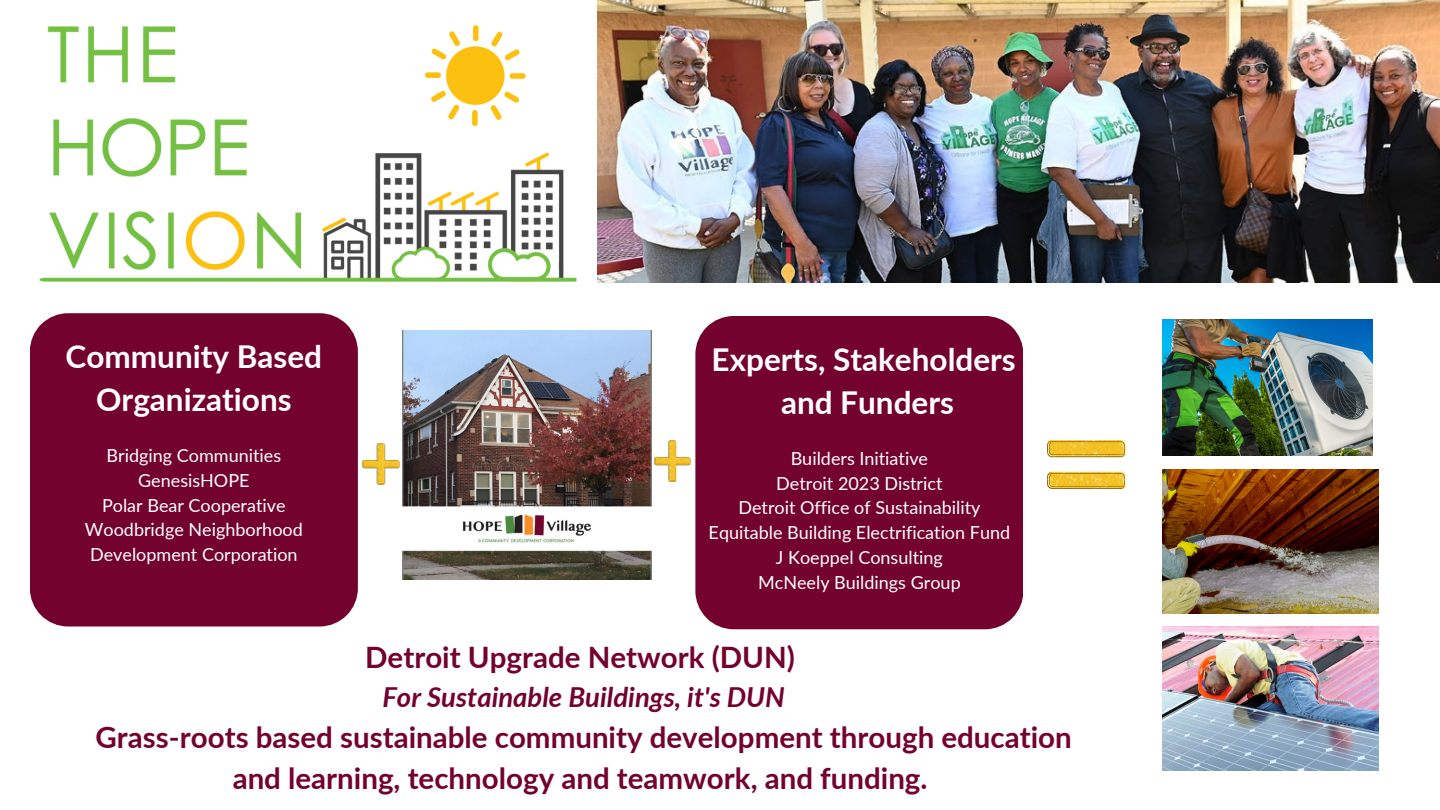
<style>
.page{position:relative;width:1440px;height:810px;background:#fff}
.page>*{position:absolute;margin:0;border:0;box-sizing:border-box;transform-origin:0 0}
.t1{font:700 31.5px/43.5px "Lato";color:#fff;text-align:center}
.t2{font:700 29.5px/41.2px "Lato";color:#73022e;text-align:center}
.t3{font:italic 700 27.5px "Lato";color:#73022e}
.t4{font:18px/24.8px "Lato";color:#fff}
</style>
<div class="page">
<img style="left:402px;top:331px;width:249px;height:249px">
<img style="left:39px;top:13px;width:559px;height:270px">
<img style="left:598px;top:0;width:842px;height:283px">
<div style="left:695px;top:316px;width:328px;height:313px;background:#73022e"></div>
<div style="left:30px;top:313px;width:328px;height:313px;background:#73022e"></div>
<img style="left:362px;top:443px;width:37px;height:41px">
<img style="left:1048px;top:441px;width:77px;height:48px">
<img style="left:654px;top:441px;width:37px;height:41px">
<img style="left:1162px;top:627px;width:216px;height:144px">
<img style="left:1162px;top:469px;width:216px;height:144px">
<img style="left:1162px;top:320px;width:210px;height:136px">
<p class="t1" style="left:66px;top:334px;width:258px">Community Based<br>Organizations</p>
<p class="t4" style="left:107px;top:443px;width:176px">Bridging Communities</p>
<p class="t4" style="left:138px;top:468px;width:113px">GenesisHOPE</p>
<p class="t4" style="left:102px;top:492px;width:185px">Polar Bear Cooperative</p>
<p class="t4" style="left:85px;top:517px;width:219px">Woodbridge Neighborhood<br>Development Corporation</p>
<p class="t1" style="left:712px;top:337px;width:306px">Experts, Stakeholders</p>
<p class="t1" style="left:781px;top:380px;width:174px">and Funders</p>
<p class="t4" style="left:791px;top:446px;width:139px">Builders Initiative</p>
<p class="t4" style="left:776px;top:470px;width:168px">Detroit 2023 District</p>
<p class="t4" style="left:738px;top:495px;width:243px">Detroit Office of Sustainability</p>
<p class="t4" style="left:709px;top:520px;width:303px">Equitable Building Electrification Fund</p>
<p class="t4" style="left:776px;top:545px;width:168px">J Koeppel Consulting</p>
<p class="t4" style="left:758px;top:569px;width:204px">McNeely Buildings Group</p>
<p class="t2" style="left:365px;top:636px;width:431px">Detroit Upgrade Network (DUN)</p>
<p class="t3" style="left:382px;top:680px;width:404px">For Sustainable Buildings, it's DUN</p>
<p class="t2" style="left:96px;top:716px;width:978px">Grass-roots based sustainable community development through education and learning, technology and teamwork, and funding.</p>
</div>
